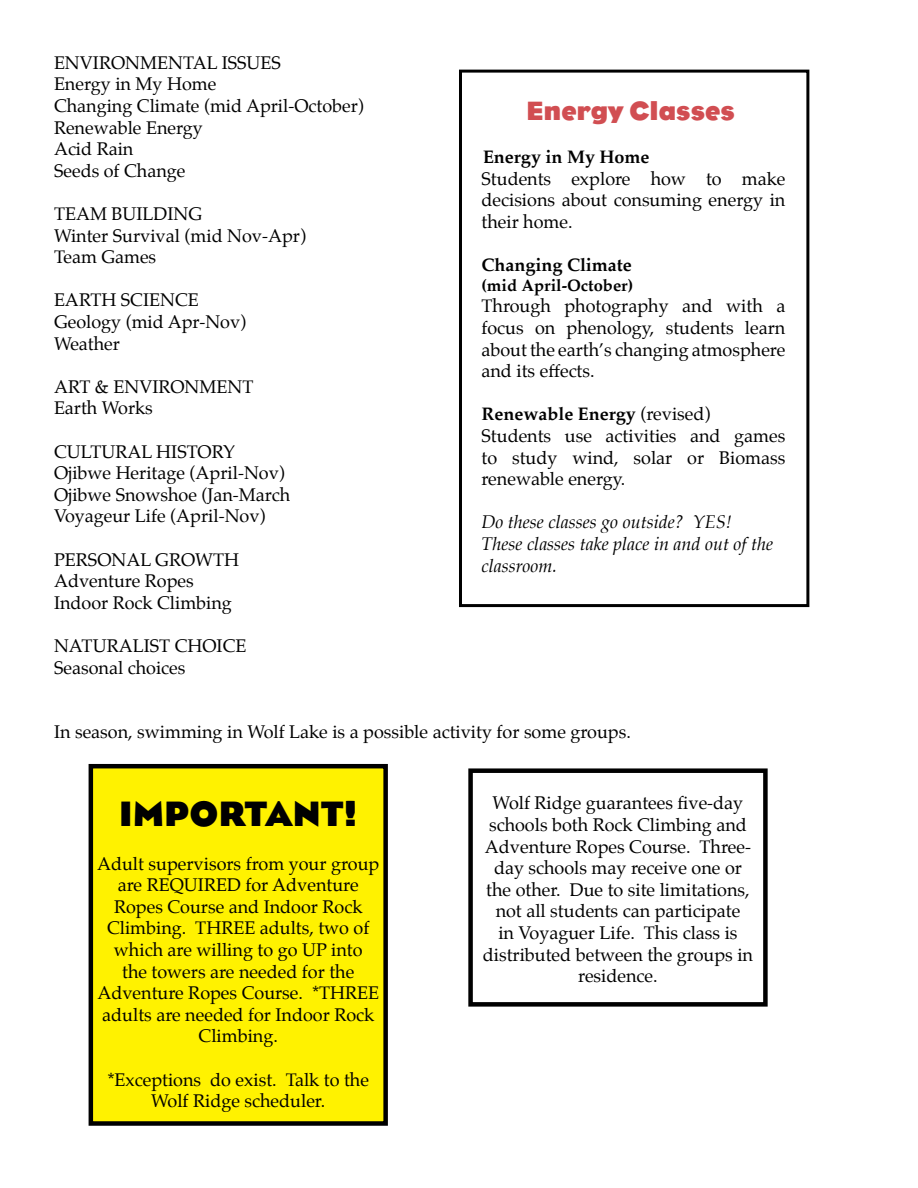
<style>
.page{position:relative;width:918px;height:1188px;background:#fff}
.page>*{position:absolute;margin:0;border:0;box-sizing:border-box;transform-origin:0 0}
.t1{font:36px "Bureau Eagle FB Bold";color:#000}
.t2{font:27px "Bureau Eagle FB Bold";color:#d14e52}
.t3{font:18px/21.6px "Palatino";color:#000}
.t4{font:italic 18px/21.6px "Palatino";color:#000}
.t5{font:700 18px "Palatino";color:#000}
.t6{font:700 16.5px "Palatino";color:#000}
.s1{font-weight:700}
</style>
<div class="page">
<div style="left:459px;top:70px;width:350px;height:537px;border:3px solid #000"></div>
<div style="left:468px;top:768px;width:300px;height:239px;border:4px solid #000"></div>
<div style="left:91px;top:766px;width:295px;height:358px;background:#fff200"></div>
<div style="left:89px;top:764px;width:299px;height:362px;border:4px solid #000"></div>
<p class="t3" style="left:54px;top:52px;width:311px">ENVIRONMENTAL ISSUES<br>Energy in My Home<br>Changing Climate (mid April-October)<br>Renewable Energy<br>Acid Rain<br>Seeds of Change</p>
<p class="t3" style="left:54px;top:203px;width:254px">TEAM BUILDING<br>Winter Survival (mid Nov-Apr)<br>Team Games</p>
<p class="t3" style="left:54px;top:289px;width:194px">EARTH SCIENCE<br>Geology (mid Apr-Nov)<br>Weather</p>
<p class="t3" style="left:54px;top:376px;width:201px">ART &amp; ENVIRONMENT<br>Earth Works</p>
<p class="t3" style="left:54px;top:441px;width:238px">CULTURAL HISTORY<br>Ojibwe Heritage (April-Nov)<br>Ojibwe Snowshoe (Jan-March<br>Voyageur Life (April-Nov)</p>
<p class="t3" style="left:54px;top:549px;width:187px">PERSONAL GROWTH<br>Adventure Ropes<br>Indoor Rock Climbing</p>
<p class="t3" style="left:54px;top:635px;width:194px">NATURALIST CHOICE<br>Seasonal choices</p>
<h2 class="t2" style="left:526px;top:96px;width:210px">Energy Classes</h2>
<p class="t5" style="left:483px;top:142px;width:168px">Energy in My Home</p>
<p class="t3" style="left:482px;top:168px;width:305px;text-align:justify">Students explore how to make decisions about consuming energy in their home.</p>
<p class="t5" style="left:482px;top:250px;width:152px">Changing Climate</p>
<p class="t6" style="left:482px;top:271px;width:153px">(mid April-October)</p>
<p class="t3" style="left:482px;top:295px;width:305px;text-align:justify">Through photography and with a focus on phenology, students learn about the earth’s changing atmosphere and its effects.</p>
<p class="t3" style="left:482px;top:403px;width:305px"><span class="s1">Renewable Energy</span> (revised)<br>Students use activities and games to study wind, solar or Biomass renewable energy.</p>
<p class="t4" style="left:482px;top:511px;width:293px">Do these classes go outside? YES!<br>These classes take place in and out of the classroom.</p>
<p class="t3" style="left:54px;top:721px;width:578px">In season, swimming in Wolf Lake is a possible activity for some groups.</p>
<h1 class="t1" style="left:119px;top:795px;width:240px">IMPORTANT!</h1>
<p class="t3" style="left:97px;top:853px;width:284px;text-align:center">Adult supervisors from your group are REQUIRED for Adventure<br>Ropes Course and Indoor Rock<br>Climbing. THREE adults, two of which are willing to go UP into<br>the towers are needed for the<br>Adventure Ropes Course. *THREE adults are needed for Indoor Rock<br>Climbing.</p>
<p class="t3" style="left:107px;top:1069px;width:263px;text-align:center">*Exceptions do exist. Talk to the<br>Wolf Ridge scheduler.</p>
<p class="t3" style="left:483px;top:792px;width:272px;text-align:center">Wolf Ridge guarantees five-day schools both Rock Climbing and<br>Adventure Ropes Course. Three&shy;day schools may receive one or the other. Due to site limitations, not all students can participate<br>in Voyaguer Life. This class is distributed between the groups in residence.</p>
</div>
